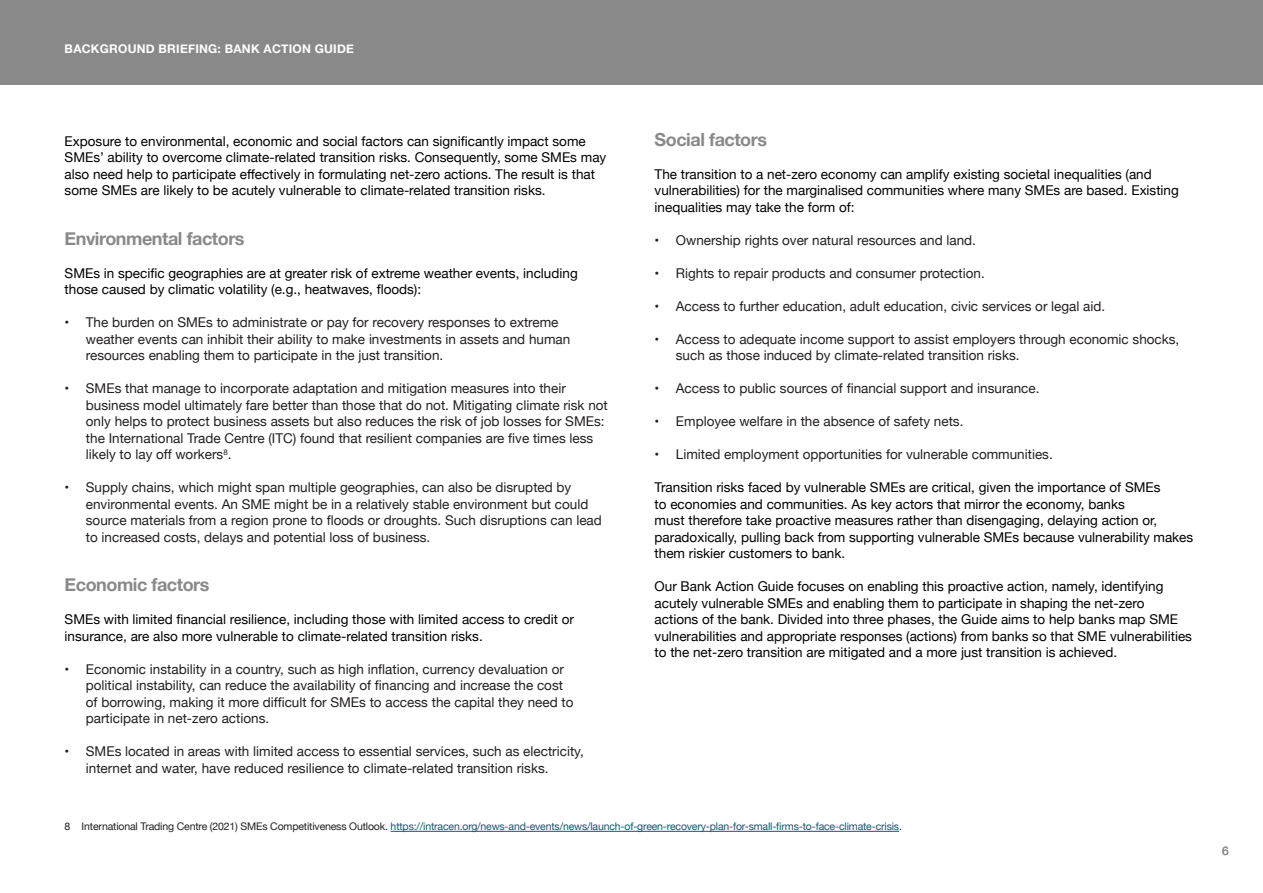
<style>
.page{position:relative;width:1263px;height:893px;background:#fff}
.page>*{position:absolute;margin:0;border:0;box-sizing:border-box;transform-origin:0 0}
.Sub_heading_12pt{font:700 18px "Helvetica Neue";letter-spacing:-.025em;color:#898989}
.Body_bullets{font:13.5px/16.5px "Helvetica Neue";color:#231f20}
.Body_copy{font:13.5px/16.5px "Helvetica Neue";color:#000}
.t1{font:700 12px "Helvetica Neue";letter-spacing:.02em;color:#fff}
.Body_copy-2{font:12px "Helvetica Neue";color:#898989}
.Footnote_text{font:10.5px "Helvetica Neue";letter-spacing:-.015em;color:#006170}
.s1{color:#231f20}
</style>
<div class="page">
<div style="left:0;top:0;width:1263px;height:85px;background:#898989"></div>
<hr style="left:391px;top:831px;width:508px;height:1px;background:#006170">
<p class="t1" style="left:65px;top:39px;width:291px">BACKGROUND BRIEFING: BANK ACTION GUIDE</p>
<p class="Body_copy" style="left:65px;top:133px;width:543px">Exposure to environmental, economic and social factors can significantly impact some SMEs’ ability to overcome climate-related transition risks. Consequently, some SMEs may also need help to participate effectively in formulating net-zero actions. The result is that some SMEs are likely to be acutely vulnerable to climate-related transition risks.</p>
<p class="Sub_heading_12pt" style="left:65px;top:224px;width:181px">Environmental factors</p>
<p class="Body_copy" style="left:65px;top:265px;width:515px">SMEs in specific geographies are at greater risk of extreme weather events, including those caused by climatic volatility (e.g., heatwaves, floods):</p>
<p class="Body_bullets" style="left:86px;top:315px;width:486px;text-indent:-21px">• The burden on SMEs to administrate or pay for recovery responses to extreme weather events can inhibit their ability to make investments in assets and human resources enabling them to participate in the just transition.</p>
<p class="Body_bullets" style="left:86px;top:381px;width:523px;text-indent:-21px">• SMEs that manage to incorporate adaptation and mitigation measures into their business model ultimately fare better than those that do not. Mitigating climate risk not only helps to protect business assets but also reduces the risk of job losses for SMEs: the International Trade Centre (ITC) found that resilient companies are five times less likely to lay off workers<sup>8</sup>.</p>
<p class="Body_bullets" style="left:86px;top:480px;width:517px;text-indent:-21px">• Supply chains, which might span multiple geographies, can also be disrupted by environmental events. An SME might be in a relatively stable environment but could source materials from a region prone to floods or droughts. Such disruptions can lead to increased costs, delays and potential loss of business.</p>
<p class="Sub_heading_12pt" style="left:65px;top:571px;width:146px">Economic factors</p>
<p class="Body_copy" style="left:65px;top:612px;width:511px">SMEs with limited financial resilience, including those with limited access to credit or insurance, are also more vulnerable to climate-related transition risks.</p>
<p class="Body_bullets" style="left:86px;top:661px;width:489px;text-indent:-21px">• Economic instability in a country, such as high inflation, currency devaluation or political instability, can reduce the availability of financing and increase the cost of borrowing, making it more difficult for SMEs to access the capital they need to participate in net-zero actions.</p>
<p class="Body_bullets" style="left:86px;top:744px;width:499px;text-indent:-21px">• SMEs located in areas with limited access to essential services, such as electricity, internet and water, have reduced resilience to climate-related transition risks.</p>
<p class="Sub_heading_12pt" style="left:655px;top:125px;width:114px">Social factors</p>
<p class="Body_copy" style="left:655px;top:166px;width:526px">The transition to a net-zero economy can amplify existing societal inequalities (and vulnerabilities) for the marginalised communities where many SMEs are based. Existing inequalities may take the form of:</p>
<p class="Body_bullets" style="left:655px;top:232px;width:323px">• Ownership rights over natural resources and land.</p>
<p class="Body_bullets" style="left:655px;top:265px;width:332px">• Rights to repair products and consumer protection.</p>
<p class="Body_bullets" style="left:655px;top:298px;width:452px">• Access to further education, adult education, civic services or legal aid.</p>
<p class="Body_bullets" style="left:676px;top:331px;width:505px;text-indent:-21px">• Access to adequate income support to assist employers through economic shocks, such as those induced by climate-related transition risks.</p>
<p class="Body_bullets" style="left:655px;top:381px;width:386px">• Access to public sources of financial support and insurance.</p>
<p class="Body_bullets" style="left:655px;top:414px;width:310px">• Employee welfare in the absence of safety nets.</p>
<p class="Body_bullets" style="left:655px;top:447px;width:400px">• Limited employment opportunities for vulnerable communities.</p>
<p class="Body_copy" style="left:655px;top:480px;width:540px">Transition risks faced by vulnerable SMEs are critical, given the importance of SMEs<br>to economies and communities. As key actors that mirror the economy, banks<br>must therefore take proactive measures rather than disengaging, delaying action or, paradoxically, pulling back from supporting vulnerable SMEs because vulnerability makes them riskier customers to bank.</p>
<p class="Body_copy" style="left:655px;top:579px;width:539px">Our Bank Action Guide focuses on enabling this proactive action, namely, identifying acutely vulnerable SMEs and enabling them to participate in shaping the net-zero<br>actions of the bank. Divided into three phases, the Guide aims to help banks map SME vulnerabilities and appropriate responses (actions) from banks so that SME vulnerabilities to the net-zero transition are mitigated and a more just transition is achieved.</p>
<p class="Footnote_text" style="left:65px;top:819px;width:839px"><span class="s1">8 International Trading Centre (2021) SMEs Competitiveness Outlook.</span> https://intracen.org/news-and-events/news/launch-of-green-recovery-plan-for-small-firms-to-face-climate-crisis<span class="s1">.</span></p>
<p class="Body_copy-2" style="left:1222px;top:842px;width:8px">6</p>
</div>
